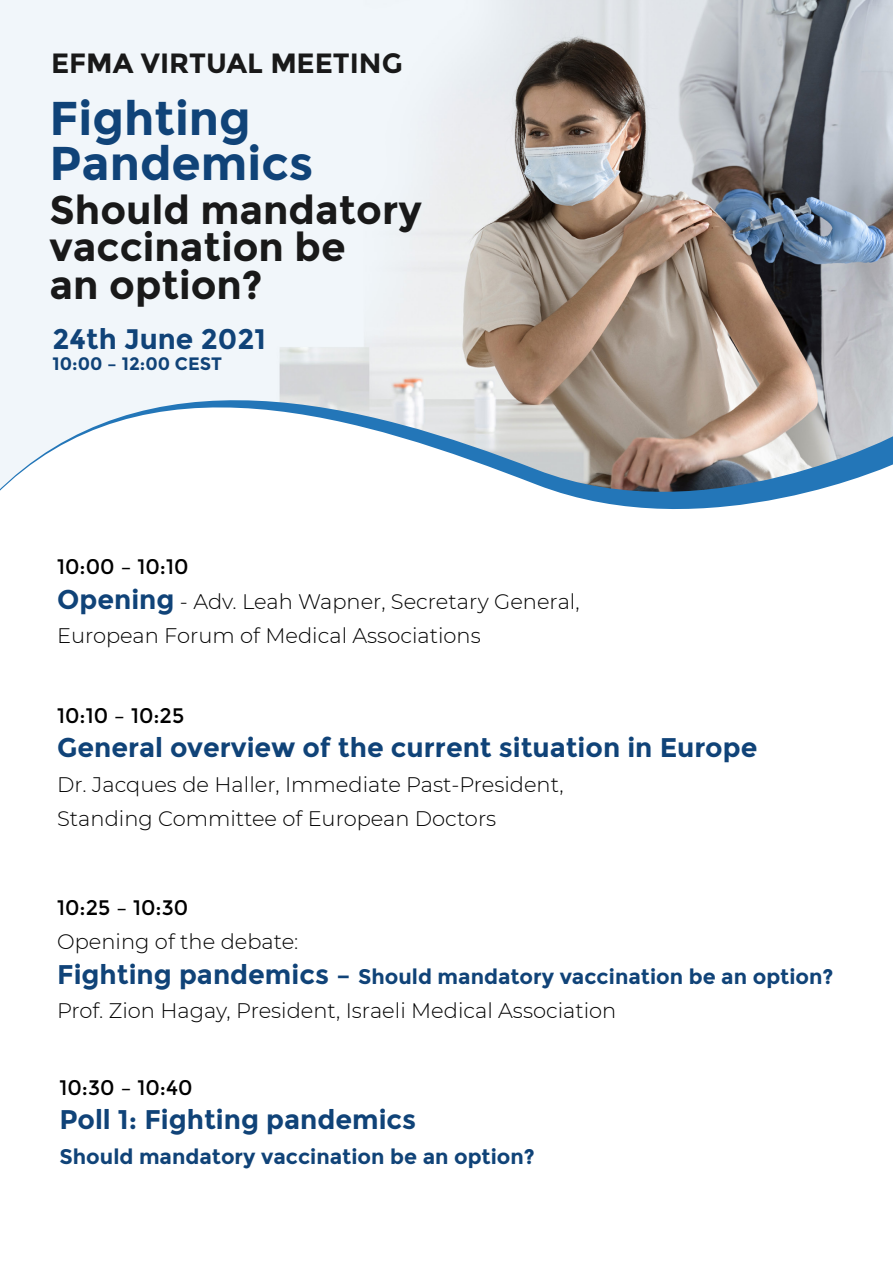
<style>
.page{position:relative;width:893px;height:1263px;background:#fff}
.page>*{position:absolute;margin:0;border:0;box-sizing:border-box;transform-origin:0 0}
.t1{font:700 47.4px/45px "Montserrat";color:#104378}
.t2{font:700 39.75px/37.8px "Montserrat";color:#191919}
.t3{font:700 28.2px "Montserrat";color:#104378}
.t4{font:700 27.9px "Montserrat";color:#191919}
.t5{font:700 27px "Montserrat";color:#104378}
.t6{font:300 21px/34.5px "Montserrat";color:#000}
.t7{font:700 21px "Montserrat";color:#104378}
.t8{font:21px "Montserrat";color:#000}
.t9{font:700 18px "Montserrat";color:#104378}
.s1{font-weight:400}
.s2{font-weight:700;font-size:27px;color:#104378}
.s3{font-weight:700;color:#104378}
</style>
<div class="page">
<img style="left:0;top:0;width:893px;height:344px">
<svg style="left:0;top:345px;width:893px;height:164px"></svg>
<h3 class="t4" style="left:51px;top:47px;width:353px">EFMA VIRTUAL MEETING</h3>
<h1 class="t1" style="left:50px;top:96px;width:266px">Fighting<br>Pandemics</h1>
<h2 class="t2" style="left:50px;top:191px;width:374px">Should mandatory vaccination be<br>an option?</h2>
<h3 class="t3" style="left:53px;top:322px;width:215px">24th June 2021</h3>
<p class="t9" style="left:53px;top:353px;width:171px">10:00 – 12:00 CEST</p>
<p class="t6" style="left:57px;top:549px;width:524px"><span class="s1">10:00 – 10:10<br></span><span class="s2">Opening</span> - Adv. Leah Wapner, Secretary General,<br>European Forum of Medical Associations</p>
<p class="t8" style="left:57px;top:703px;width:128px">10:10 – 10:25</p>
<p class="t5" style="left:57px;top:731px;width:702px">General overview of the current situation in Europe</p>
<p class="t6" style="left:57px;top:766px;width:508px">Dr. Jacques de Haller, Immediate Past-President,<br>Standing Committee of European Doctors</p>
<p class="t8" style="left:57px;top:895px;width:133px">10:25 – 10:30</p>
<p class="t6" style="left:57px;top:924px;width:778px">Opening of the debate:<br><span class="s2">Fighting pandemics –</span> <span class="s3">Should mandatory vaccination be an option?<br></span>Prof. Zion Hagay, President, Israeli Medical Association</p>
<p class="t8" style="left:59px;top:1075px;width:135px">10:30 – 10:40</p>
<p class="t5" style="left:59px;top:1103px;width:358px">Poll 1: Fighting pandemics</p>
<p class="t7" style="left:59px;top:1144px;width:477px">Should mandatory vaccination be an option?</p>
</div>
